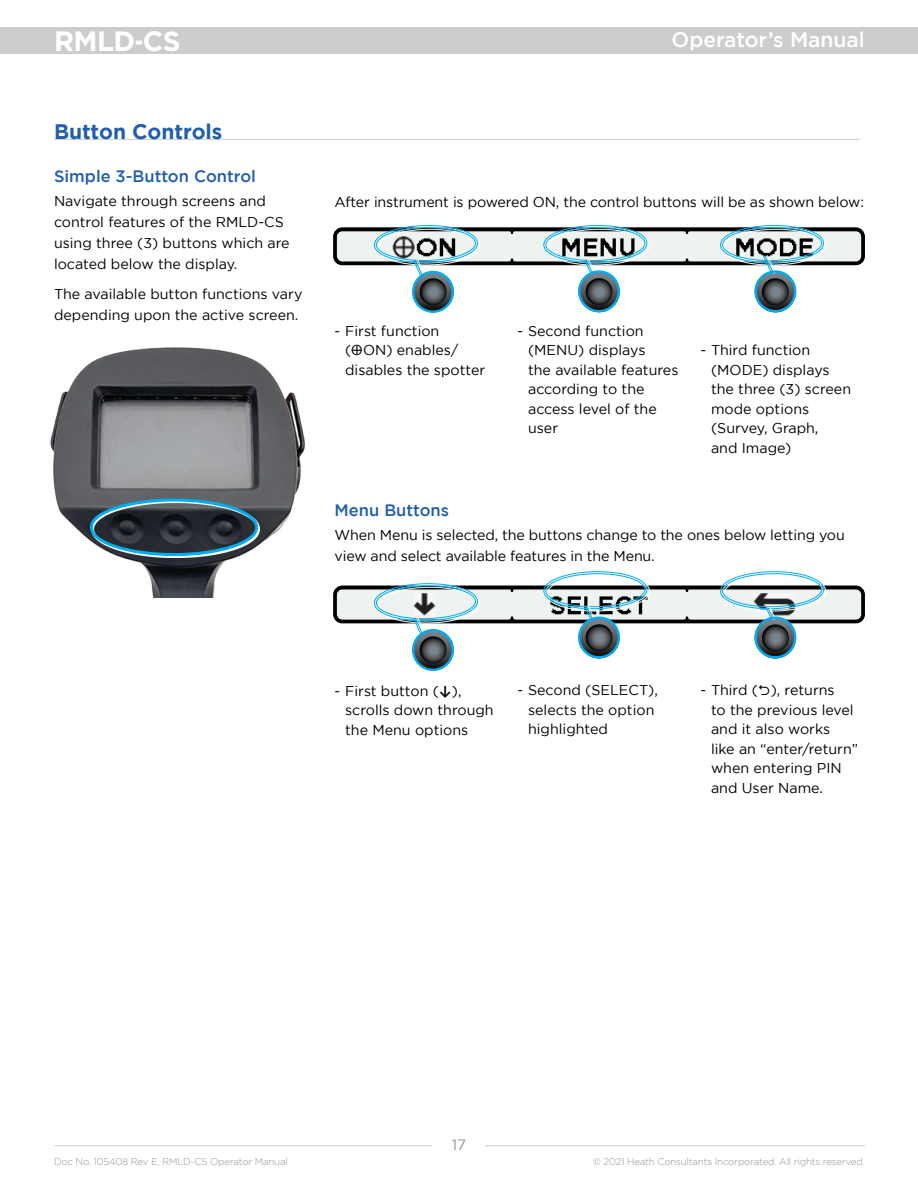
<style>
.page{position:relative;width:918px;height:1188px;background:#fff}
.page>*{position:absolute;margin:0;border:0;box-sizing:border-box;transform-origin:0 0}
.t1{font:700 27.75px "Gotham";letter-spacing:-.02em;color:#fff}
.t2{font:500 21px "Gotham";color:#fff}
.t3{font:700 21px "Gotham";letter-spacing:-.005em;color:#215eac}
.t4{font:500 16.5px "Gotham";color:#215eac}
.t5{font:15px "Gotham";color:#939598}
.t6{font:14.25px/19.5px "Gotham";color:#000}
.t7{font:300 9.75px "Gotham";letter-spacing:-.02em;color:#939598}
.s1{font-family:"Calibri";font-weight:700}
</style>
<div class="page">
<div style="left:0;top:27px;width:918px;height:27px;background:#cdcdcd"></div>
<hr style="left:54px;top:1145px;width:811px;height:1px;background:#000">
<div style="left:433px;top:1138px;width:52px;height:38px;background:#fff"></div>
<img style="left:50px;top:347px;width:255px;height:250px">
<svg style="left:91px;top:500px;width:169px;height:58px;background:#414e58"></svg>
<div style="left:90px;top:499px;width:168px;height:57px;border:3px solid #00aeef;border-radius:50%"></div>
<hr style="left:54px;top:139px;width:806px;height:1px;background:#d1d3d4">
<div style="left:337px;top:228px;width:524px;height:32px;background:#eff3ef"></div>
<div style="left:333px;top:228px;width:532px;height:37px;border:4px solid #000;border-radius:7px"></div>
<div style="left:337px;top:586px;width:524px;height:32px;background:#eff3ef"></div>
<div style="left:333px;top:586px;width:532px;height:37px;border:4px solid #000;border-radius:7px"></div>
<svg style="left:374px;top:225px;width:105px;height:88px"></svg>
<svg style="left:374px;top:583px;width:105px;height:88px"></svg>
<svg style="left:544px;top:225px;width:104px;height:85px"></svg>
<svg style="left:544px;top:571px;width:104px;height:85px"></svg>
<svg style="left:720px;top:225px;width:105px;height:85px"></svg>
<svg style="left:720px;top:571px;width:105px;height:85px"></svg>
<div style="left:412px;top:271px;width:42px;height:42px;border:2px solid #00aeef;border-radius:50%"></div>
<div style="left:412px;top:629px;width:42px;height:42px;border:2px solid #00aeef;border-radius:50%"></div>
<div style="left:578px;top:270px;width:42px;height:43px;border:2px solid #00aeef;border-radius:50%"></div>
<div style="left:578px;top:616px;width:42px;height:43px;border:2px solid #00aeef;border-radius:50%"></div>
<div style="left:754px;top:270px;width:43px;height:43px;border:2px solid #00aeef;border-radius:50%"></div>
<div style="left:754px;top:616px;width:43px;height:43px;border:2px solid #00aeef;border-radius:50%"></div>
<svg style="left:352px;top:346px;width:9px;height:9px"></svg>
<h1 class="t1" style="left:54px;top:25px;width:128px">RMLD-CS</h1>
<h2 class="t3" style="left:54px;top:120px;width:170px">Button Controls</h2>
<p class="t4" style="left:54px;top:167px;width:203px">Simple 3-Button Control</p>
<p class="t6" style="left:54px;top:190px;width:237px;line-height:21px">Navigate through screens and control features of the RMLD-CS using three (3) buttons which are located below the display.</p>
<p class="t6" style="left:54px;top:283px;width:250px;line-height:21px">The available button functions vary depending upon the active screen.</p>
<h2 class="t2" style="left:672px;top:28px;width:195px">Operator’s Manual</h2>
<p class="t6" style="left:335px;top:192px;width:531px">After instrument is powered ON, the control buttons will be as shown below:</p>
<p class="t6" style="left:345px;top:321px;width:142px;text-indent:-11px">- First function (OON) enables/ disables the spotter</p>
<p class="t6" style="left:528px;top:321px;width:152px;text-indent:-11px">- Second function (MENU) displays<br>the available features according to the access level of the user</p>
<p class="t6" style="left:711px;top:340px;width:142px;text-indent:-11px">- Third function (MODE) displays the three (3) screen mode options (Survey, Graph,<br>and Image)</p>
<p class="t4" style="left:335px;top:501px;width:116px">Menu Buttons</p>
<p class="t6" style="left:335px;top:524px;width:512px;line-height:21px">When Menu is selected, the buttons change to the ones below letting you view and select available features in the Menu.</p>
<p class="t6" style="left:345px;top:681px;width:150px;text-indent:-11px">- First button (<span class="s1">↓</span>), scrolls down through the Menu options</p>
<p class="t6" style="left:528px;top:680px;width:131px;text-indent:-11px">- Second (SELECT), selects the option highlighted</p>
<p class="t6" style="left:711px;top:680px;width:149px;text-indent:-11px">- Third (⮌), returns<br>to the previous level and it also works<br>like an “enter/return” when entering PIN and User Name.</p>
<p class="t5" style="left:452px;top:1137px;width:16px">17</p>
<p class="t7" style="left:54px;top:1156px;width:235px">Doc No. 105408 Rev E, RMLD-CS Operator Manual</p>
<p class="t7" style="left:593px;top:1156px;width:273px">© 2021 Heath Consultants Incorporated. All rights reserved.</p>
</div>
